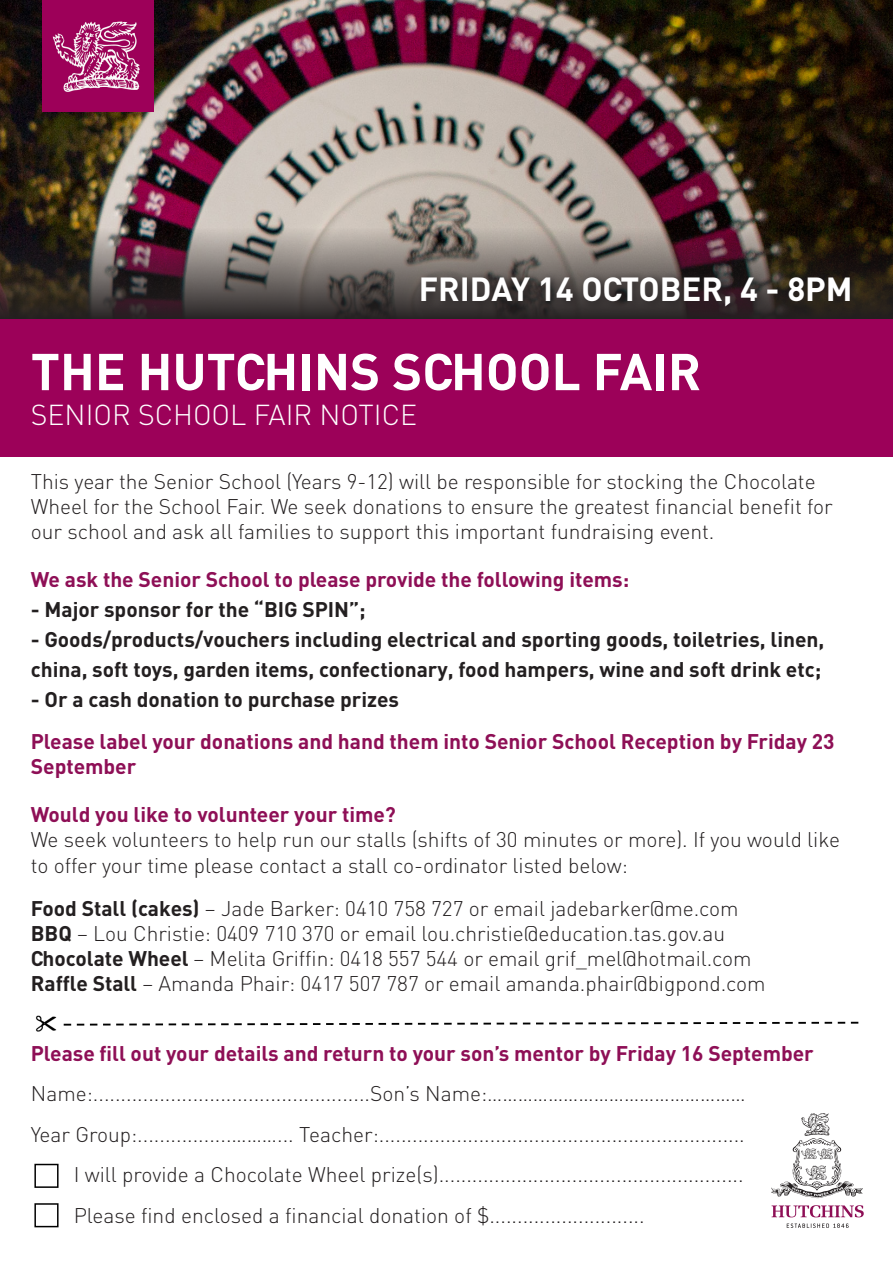
<style>
.page{position:relative;width:893px;height:1263px;background:#fff}
.page>*{position:absolute;margin:0;border:0;box-sizing:border-box;transform-origin:0 0}
.t1{font:700 51px "DIN";color:#fff}
.t2{font:700 33px "DIN";color:#fff}
.t3{font:300 28.5px "DIN";color:#fff}
.t4{font:300 21px/25.2px "DIN";color:#231f20}
.t5{font:700 21px/30px "DIN";color:#231f20}
.t6{font:700 21px/25.5px "DIN";color:#8e0f56}
.s1{font-weight:700;color:#8e0f56}
.s2{font-weight:700}
</style>
<div class="page">
<img style="left:0;top:0;width:893px;height:228px">
<img style="left:43px;top:1px;width:111px;height:111px">
<svg style="left:63px;top:1021px;width:796px;height:5px"></svg>
<svg style="left:771px;top:1113px;width:92px;height:85px"></svg>
<svg style="left:787px;top:1223px;width:62px;height:5px"></svg>
<svg style="left:772px;top:1205px;width:92px;height:12px"></svg>
<div style="left:34px;top:1164px;width:25px;height:24px;border:1px solid #000"></div>
<div style="left:34px;top:1203px;width:25px;height:24px;border:1px solid #000"></div>
<img style="left:36px;top:1015px;width:20px;height:17px">
<img style="left:0;top:228px;width:893px;height:91px">
<div style="left:0;top:319px;width:893px;height:138px;background:#9c0159"></div>
<svg style="left:416px;top:271px;width:447px;height:46px;background:#383230"></svg>
<p class="t2" style="left:419px;top:267px;width:435px">FRIDAY 14 OCTOBER, 4 - 8PM</p>
<p class="t1" style="left:31px;top:338px;width:672px">THE HUTCHINS SCHOOL FAIR</p>
<p class="t3" style="left:31px;top:395px;width:388px">SENIOR SCHOOL FAIR NOTICE</p>
<p class="t4" style="left:31px;top:468px;width:803px">This year the Senior School (Years 9-12) will be responsible for stocking the Chocolate<br>Wheel for the School Fair. We seek donations to ensure the greatest financial benefit for our school and ask all families to support this important fundraising event.</p>
<p class="t6" style="left:31px;top:566px;width:600px">We ask the Senior School to please provide the following items:</p>
<p class="t5" style="left:31px;top:594px;width:336px">- Major sponsor for the “BIG SPIN”;</p>
<p class="t5" style="left:31px;top:624px;width:795px">- Goods/products/vouchers including electrical and sporting goods, toiletries, linen, china, soft toys, garden items, confectionary, food hampers, wine and soft drink etc;</p>
<p class="t5" style="left:31px;top:684px;width:370px">- Or a cash donation to purchase prizes</p>
<p class="t6" style="left:31px;top:728px;width:805px">Please label your donations and hand them into Senior School Reception by Friday 23<br>September</p>
<p class="t4" style="left:31px;top:801px;width:811px"><span class="s1">Would you like to volunteer your time?<br></span>We seek volunteers to help run our stalls (shifts of 30 minutes or more). If you would like to offer your time please contact a stall co-ordinator listed below:</p>
<p class="t4" style="left:31px;top:895px;width:736px"><span class="s2">Food Stall (cakes)</span> – Jade Barker: 0410 758 727 or email jadebarker@me.com <span class="s2">BBQ</span> – Lou Christie: 0409 710 370 or email lou.christie@education.tas.gov.au <span class="s2">Chocolate Wheel</span> – Melita Griffin: 0418 557 544 or email grif_mel@hotmail.com <span class="s2">Raffle Stall</span> – Amanda Phair: 0417 507 787 or email amanda.phair@bigpond.com</p>
<p class="t4" style="left:31px;top:1032px;width:784px;line-height:40.5px"><span class="s1">Please fill out your details and return to your son’s mentor by Friday 16 September<br></span>Name:..................................................Son’s Name:……………………………………………<br>Year Group:.................………... Teacher:..................................................................</p>
<p class="t4" style="left:74px;top:1154px;width:671px;line-height:40.5px">I will provide a Chocolate Wheel prize(s).......................................................<br>Please find enclosed a financial donation of $............................</p>
</div>
